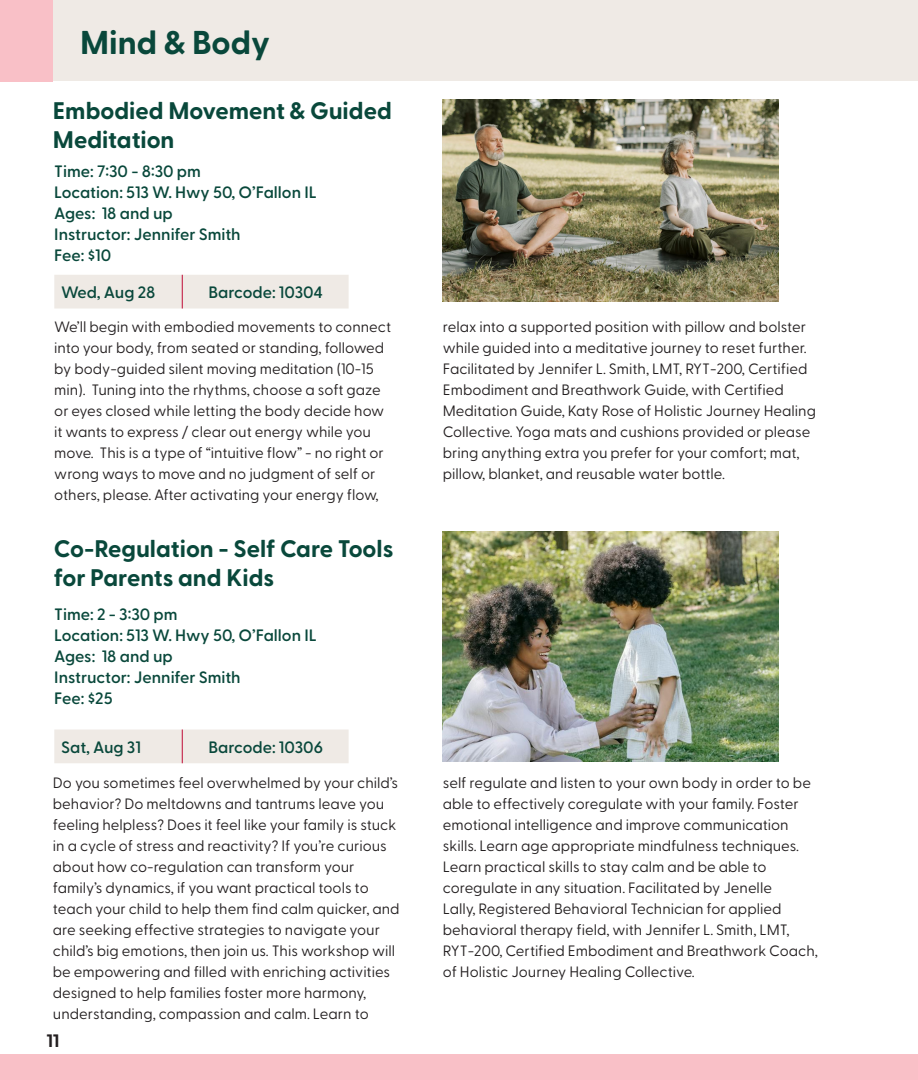
<style>
.page{position:relative;width:918px;height:1080px;background:#fff}
.page>*{position:absolute;margin:0;border:0;box-sizing:border-box;transform-origin:0 0}
.Chapter_Title_-_Align_Center{font:700 33px "Greycliff CF";color:#09483b}
.Paragraph_Style_1{font:700 24px/28.8px "Greycliff CF";color:#09483b}
.t1{font:700 18px "Greycliff CF";color:#231f20}
.Paragraph_Style_1-2{font:600 16.5px "Greycliff CF";color:#09483b}
.Paragraph_Style_1-3{font:15px/21px "Greycliff CF";color:#231f20}
</style>
<div class="page">
<div style="left:0;top:1054px;width:918px;height:26px;background:#f9c0c7"></div>
<div style="left:0;top:0;width:918px;height:81px;background:#efeae5"></div>
<div style="left:54px;top:275px;width:295px;height:34px;background:#efeae5"></div>
<hr style="left:182px;top:275px;width:1px;height:34px;background:#c4244a">
<div style="left:54px;top:730px;width:295px;height:33px;background:#efeae5"></div>
<hr style="left:182px;top:730px;width:1px;height:33px;background:#c4244a">
<img style="left:443px;top:532px;width:336px;height:229px">
<img style="left:443px;top:100px;width:336px;height:201px">
<div style="left:0;top:0;width:52px;height:82px;background:#f9c0c7"></div>
<p class="Chapter_Title_-_Align_Center" style="left:80px;top:17px;width:192px">Mind &amp; Body</p>
<p class="Paragraph_Style_1" style="left:53px;top:95px;width:340px">Embodied Movement &amp; Guided<br>Meditation</p>
<p class="Paragraph_Style_1-2" style="left:54px;top:159px;width:148px">Time: 7:30 - 8:30 pm</p>
<p class="Paragraph_Style_1-2" style="left:54px;top:180px;width:264px">Location: 513 W. Hwy 50, O’Fallon IL</p>
<p class="Paragraph_Style_1-2" style="left:54px;top:201px;width:120px">Ages: 18 and up</p>
<p class="Paragraph_Style_1-2" style="left:54px;top:222px;width:188px">Instructor: Jennifer Smith</p>
<p class="Paragraph_Style_1-2" style="left:54px;top:243px;width:58px">Fee: $10</p>
<p class="Paragraph_Style_1-2" style="left:61px;top:280px;width:96px">Wed, Aug 28</p>
<p class="Paragraph_Style_1-2" style="left:209px;top:280px;width:116px">Barcode: 10304</p>
<p class="Paragraph_Style_1-3" style="left:54px;top:315px;width:338px">We’ll begin with embodied movements to connect into your body, from seated or standing, followed by body-guided silent moving meditation (10-15 min). Tuning into the rhythms, choose a soft gaze or eyes closed while letting the body decide how it wants to express / clear out energy while you move. This is a type of “intuitive flow” - no right or wrong ways to move and no judgment of self or others, please. After activating your energy flow,</p>
<p class="Paragraph_Style_1" style="left:54px;top:533px;width:341px">Co-Regulation - Self Care Tools for Parents and Kids</p>
<p class="Paragraph_Style_1-2" style="left:54px;top:601px;width:125px">Time: 2 - 3:30 pm</p>
<p class="Paragraph_Style_1-2" style="left:54px;top:622px;width:264px">Location: 513 W. Hwy 50, O’Fallon IL</p>
<p class="Paragraph_Style_1-2" style="left:54px;top:643px;width:120px">Ages: 18 and up</p>
<p class="Paragraph_Style_1-2" style="left:54px;top:664px;width:188px">Instructor: Jennifer Smith</p>
<p class="Paragraph_Style_1-2" style="left:54px;top:685px;width:60px">Fee: $25</p>
<p class="Paragraph_Style_1-2" style="left:61px;top:735px;width:81px">Sat, Aug 31</p>
<p class="Paragraph_Style_1-2" style="left:209px;top:735px;width:116px">Barcode: 10306</p>
<p class="Paragraph_Style_1-3" style="left:443px;top:315px;width:375px">relax into a supported position with pillow and bolster while guided into a meditative journey to reset further.<br>Facilitated by Jennifer L. Smith, LMT, RYT-200, Certified Embodiment and Breathwork Guide, with Certified Meditation Guide, Katy Rose of Holistic Journey Healing Collective. Yoga mats and cushions provided or please bring anything extra you prefer for your comfort; mat, pillow, blanket, and reusable water bottle.</p>
<p class="Paragraph_Style_1-3" style="left:53px;top:771px;width:348px">Do you sometimes feel overwhelmed by your child’s behavior? Do meltdowns and tantrums leave you feeling helpless? Does it feel like your family is stuck in a cycle of stress and reactivity? If you’re curious about how co-regulation can transform your family’s dynamics, if you want practical tools to teach your child to help them find calm quicker, and are seeking effective strategies to navigate your child’s big emotions, then join us. This workshop will be empowering and filled with enriching activities designed to help families foster more harmony, understanding, compassion and calm. Learn to</p>
<p class="Paragraph_Style_1-3" style="left:443px;top:771px;width:377px">self regulate and listen to your own body in order to be able to effectively coregulate with your family. Foster emotional intelligence and improve communication skills. Learn age appropriate mindfulness techniques.<br>Learn practical skills to stay calm and be able to coregulate in any situation. Facilitated by Jenelle<br>Lally, Registered Behavioral Technician for applied behavioral therapy field, with Jennifer L. Smith, LMT, RYT-200, Certified Embodiment and Breathwork Coach, of Holistic Journey Healing Collective.</p>
<p class="t1" style="left:46px;top:1027px;width:15px">11</p>
</div>
